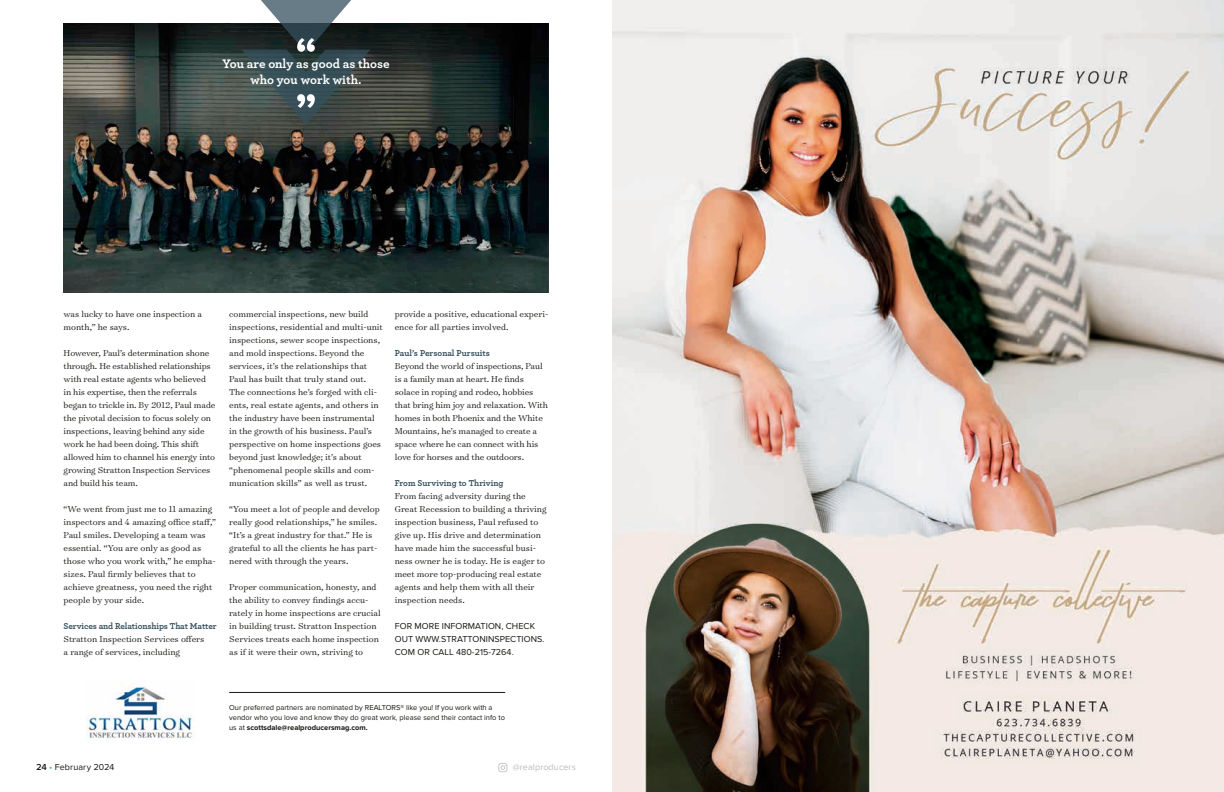
<style>
.page{position:relative;width:1224px;height:792px;background:#fff}
.page>*{position:absolute;margin:0;border:0;box-sizing:border-box;transform-origin:0 0}
.t1{font:700 13px/16px "Archer Pro";letter-spacing:-.005em;color:#fff;text-align:center}
.t2{font:300 9.8px/13px "Surveyor Text";color:#171713}
.t3{font:9px/13px "Proxima Nova";letter-spacing:.005em;color:#171713}
.t4{font:700 9px "Archer Pro";letter-spacing:-.01em;color:#35515e}
.t5{font:9px "Proxima Nova";letter-spacing:.01em;color:#bbbcbc}
.t6{font:7.5px/10px "Proxima Nova";color:#171713}
.s1{font-weight:700}
.s2{font-weight:600}
.s3{color:#31a5d9}
</style>
<div class="page">
<svg style="left:498px;top:763px;width:9px;height:9px"></svg>
<img style="left:64px;top:24px;width:484px;height:268px">
<img style="left:86px;top:683px;width:107px;height:55px">
<hr style="left:229px;top:692px;width:276px;height:1px;background:#171713">
<svg style="left:242px;top:0;width:128px;height:125px;background:#4d5b5d"></svg>
<img style="left:612px;top:0;width:612px;height:792px">
<h1 class="t1" style="left:222px;top:55px;width:169px">You are only as good as those who you work with.</h1>
<p class="t2" style="left:64px;top:307px;width:140px">was lucky to have one inspection a month,” he says.</p>
<p class="t2" style="left:64px;top:346px;width:153px">However, Paul’s determination shone through. He established relationships with real estate agents who believed in his expertise, then the referrals began to trickle in. By 2012, Paul made the pivotal decision to focus solely on inspections, leaving behind any side work he had been doing. This shift allowed him to channel his energy into growing Stratton Inspection Services and build his team.</p>
<p class="t2" style="left:64px;top:502px;width:154px">“We went from just me to 11 amazing inspectors and 4 amazing office staff,” Paul smiles. Developing a team was essential. “You are only as good as those who you work with,” he empha&shy;sizes. Paul firmly believes that to achieve greatness, you need the right people by your side.</p>
<p class="t4" style="left:64px;top:619px;width:155px">Services and Relationships That Matter</p>
<p class="t2" style="left:64px;top:632px;width:142px">Stratton Inspection Services offers a range of services, including</p>
<p class="t2" style="left:229px;top:307px;width:155px">commercial inspections, new build inspections, residential and multi-unit inspections, sewer scope inspections, and mold inspections. Beyond the services, it’s the relationships that Paul has built that truly stand out.<br>The connections he’s forged with cli&shy;ents, real estate agents, and others in the industry have been instrumental in the growth of his business. Paul’s perspective on home inspections goes beyond just knowledge; it’s about “phenomenal people skills and com&shy;munication skills” as well as trust.</p>
<p class="t2" style="left:229px;top:502px;width:152px">“You meet a lot of people and develop really good relationships,” he smiles. “It’s a great industry for that.” He is grateful to all the clients he has part&shy;nered with through the years.</p>
<p class="t2" style="left:229px;top:580px;width:153px">Proper communication, honesty, and the ability to convey findings accu&shy;rately in home inspections are crucial in building trust. Stratton Inspection Services treats each home inspection as if it were their own, striving to</p>
<p class="t2" style="left:395px;top:307px;width:155px">provide a positive, educational experi&shy;ence for all parties involved.</p>
<p class="t4" style="left:395px;top:346px;width:97px">Paul’s Personal Pursuits</p>
<p class="t2" style="left:395px;top:359px;width:155px">Beyond the world of inspections, Paul is a family man at heart. He finds solace in roping and rodeo, hobbies that bring him joy and relaxation. With homes in both Phoenix and the White Mountains, he’s managed to create a space where he can connect with his love for horses and the outdoors.</p>
<p class="t4" style="left:395px;top:476px;width:110px">From Surviving to Thriving</p>
<p class="t2" style="left:395px;top:489px;width:153px">From facing adversity during the Great Recession to building a thriving inspection business, Paul refused to give up. His drive and determination have made him the successful busi&shy;ness owner he is today. He is eager to meet more top-producing real estate agents and help them with all their inspection needs.</p>
<p class="t3" style="left:395px;top:620px;width:151px">FOR MORE INFORMATION, CHECK<br>OUT WWW.STRATTONINSPECTIONS.<br>COM OR CALL 480-215-7264.</p>
<p class="t6" style="left:229px;top:703px;width:277px">Our preferred partners are nominated by REALTORS® like you! If you work with a vendor who you love and know they do great work, please send their contact info to us at <span class="s1">scottsdale@realproducersmag.com.</span></p>
<p class="t3" style="left:36px;top:761px;width:80px"><span class="s2">24</span> <span class="s3">•</span> February 2024</p>
<p class="t5" style="left:513px;top:762px;width:65px">@realproducers</p>
</div>
